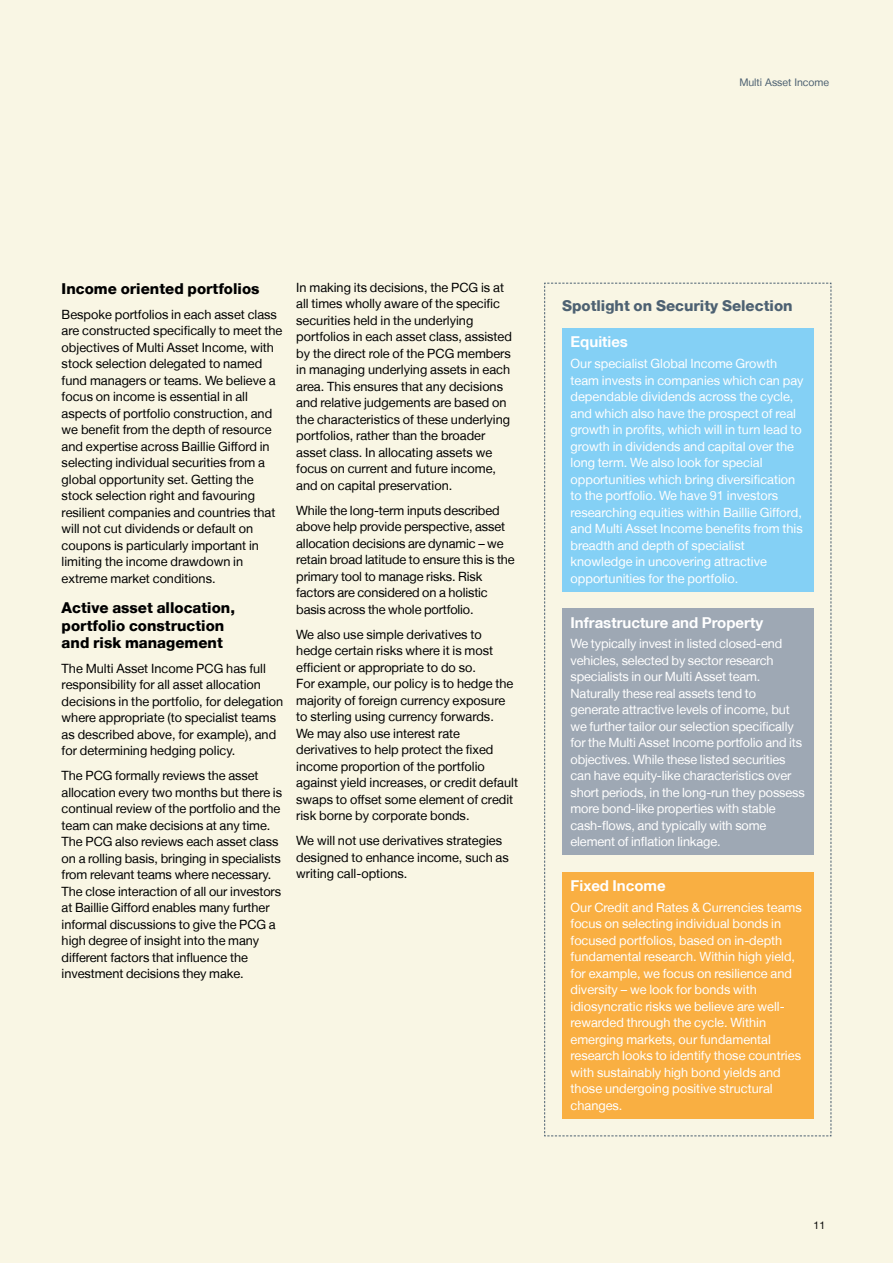
<style>
.page{position:relative;width:893px;height:1263px;background:#f9f6e4}
.page>*{position:absolute;margin:0;border:0;box-sizing:border-box;transform-origin:0 0}
.t1{font:800 15px/17.2px "Helvetica Neue LT";color:#000}
.t2{font:700 15px "Helvetica Neue LT";color:#fff}
.t3{font:800 15px "Helvetica Neue LT";color:#4d6172}
.t4{font:12.75px/16.5px "Helvetica Neue LT";color:#000}
.t5{font:12.75px/16.5px "Helvetica Neue LT";color:#fff}
.t6{font:10.5px "Helvetica Neue LT";color:#4d6172}
.t7{font:10.5px "Helvetica Neue LT";color:#000}
</style>
<div class="page">
<svg style="left:544px;top:282px;width:288px;height:855px"></svg>
<div style="left:562px;top:872px;width:252px;height:246px;background:#f9af42"></div>
<div style="left:562px;top:328px;width:252px;height:263px;background:#84d0f5"></div>
<div style="left:562px;top:608px;width:252px;height:247px;background:#9ea8b4"></div>
<p class="t6" style="left:739px;top:76px;width:91px">Multi Asset Income</p>
<p class="t1" style="left:62px;top:279px;width:199px">Income oriented portfolios</p>
<p class="t4" style="left:62px;top:306px;width:222px">Bespoke portfolios in each asset class are constructed specifically to meet the objectives of Multi Asset Income, with stock selection delegated to named fund managers or teams. We believe a focus on income is essential in all aspects of portfolio construction, and we benefit from the depth of resource and expertise across Baillie Gifford in selecting individual securities from a global opportunity set. Getting the stock selection right and favouring resilient companies and countries that will not cut dividends or default on coupons is particularly important in limiting the income drawdown in extreme market conditions.</p>
<p class="t1" style="left:62px;top:599px;width:175px">Active asset allocation, portfolio construction and risk management</p>
<p class="t4" style="left:62px;top:660px;width:223px">The Multi Asset Income PCG has full responsibility for all asset allocation decisions in the portfolio, for delegation where appropriate (to specialist teams as described above, for example), and for determining hedging policy.</p>
<p class="t4" style="left:62px;top:767px;width:222px">The PCG formally reviews the asset allocation every two months but there is continual review of the portfolio and the team can make decisions at any time.<br>The PCG also reviews each asset class on a rolling basis, bringing in specialists from relevant teams where necessary.<br>The close interaction of all our investors at Baillie Gifford enables many further informal discussions to give the PCG a high degree of insight into the many different factors that influence the investment decisions they make.</p>
<p class="t4" style="left:296px;top:279px;width:217px">In making its decisions, the PCG is at all times wholly aware of the specific securities held in the underlying portfolios in each asset class, assisted by the direct role of the PCG members in managing underlying assets in each area. This ensures that any decisions and relative judgements are based on the characteristics of these underlying portfolios, rather than the broader asset class. In allocating assets we focus on current and future income, and on capital preservation.</p>
<p class="t4" style="left:296px;top:502px;width:220px">While the long-term inputs described above help provide perspective, asset allocation decisions are dynamic – we retain broad latitude to ensure this is the primary tool to manage risks. Risk factors are considered on a holistic basis across the whole portfolio.</p>
<p class="t4" style="left:296px;top:626px;width:223px">We also use simple derivatives to hedge certain risks where it is most efficient or appropriate to do so.<br>For example, our policy is to hedge the majority of foreign currency exposure to sterling using currency forwards.<br>We may also use interest rate derivatives to help protect the fixed income proportion of the portfolio against yield increases, or credit default swaps to offset some element of credit risk borne by corporate bonds.</p>
<p class="t4" style="left:296px;top:832px;width:214px">We will not use derivatives strategies designed to enhance income, such as writing call-options.</p>
<p class="t3" style="left:562px;top:297px;width:232px">Spotlight on Security Selection</p>
<p class="t2" style="left:571px;top:333px;width:59px">Equities</p>
<p class="t5" style="left:571px;top:355px;width:235px">Our specialist Global Income Growth team invests in companies which can pay dependable dividends across the cycle, and which also have the prospect of real growth in profits, which will in turn lead to growth in dividends and capital over the long term. We also look for special opportunities which bring diversification to the portfolio. We have 91 investors researching equities within Baillie Gifford, and Multi Asset Income benefits from this breadth and depth of specialist knowledge in uncovering attractive opportunities for the portfolio.</p>
<p class="t2" style="left:571px;top:613px;width:194px">Infrastructure and Property</p>
<p class="t5" style="left:571px;top:635px;width:236px">We typically invest in listed closed-end vehicles, selected by sector research specialists in our Multi Asset team.<br>Naturally these real assets tend to generate attractive levels of income, but we further tailor our selection specifically for the Multi Asset Income portfolio and its objectives. While these listed securities can have equity-like characteristics over short periods, in the long-run they possess more bond-like properties with stable cash-flows, and typically with some element of inflation linkage.</p>
<p class="t2" style="left:571px;top:876px;width:97px">Fixed Income</p>
<p class="t5" style="left:571px;top:899px;width:233px">Our Credit and Rates &amp; Currencies teams focus on selecting individual bonds in focused portfolios, based on in-depth fundamental research. Within high yield, for example, we focus on resilience and diversity – we look for bonds with idiosyncratic risks we believe are well&shy;rewarded through the cycle. Within emerging markets, our fundamental research looks to identify those countries with sustainably high bond yields and those undergoing positive structural changes.</p>
<p class="t7" style="left:813px;top:1219px;width:13px">11</p>
</div>
